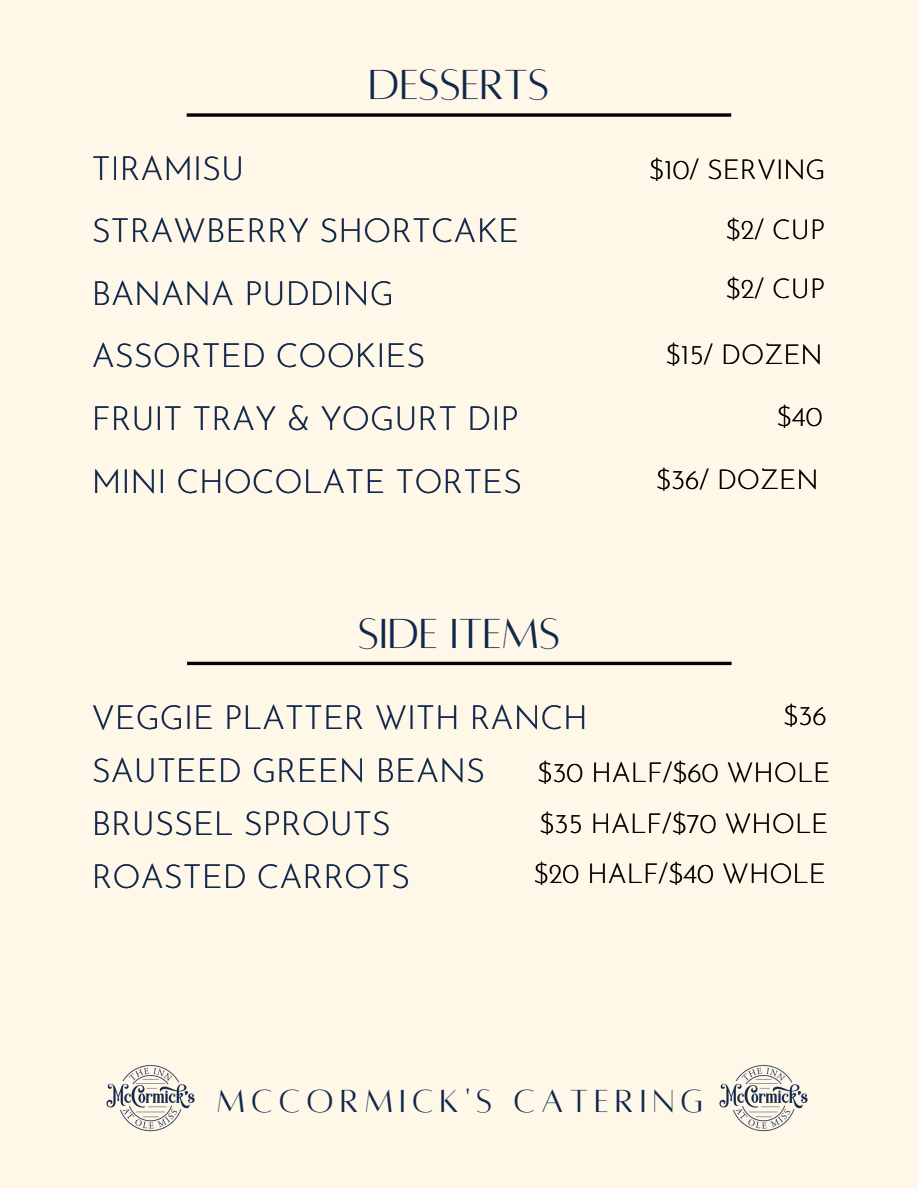
<style>
.page{position:relative;width:918px;height:1188px;background:#fff7e8}
.page>*{position:absolute;margin:0;border:0;box-sizing:border-box;transform-origin:0 0}
.t1{font:46.35px "Alta regular";color:#10284b}
.t2{font:35.25px "Alta regular";letter-spacing:.175em;color:#11284b}
.t3{font:300 32.7px "Josefin Sans";color:#11284b}
.t4{font:300 27px "Josefin Sans";color:#000}
</style>
<div class="page">
<img style="left:106px;top:1065px;width:89px;height:67px">
<img style="left:719px;top:1065px;width:89px;height:67px">
<svg style="left:187px;top:113px;width:544px;height:4px;background:#272623"></svg>
<hr style="left:187px;top:662px;width:545px;height:3px;background:#000">
<p class="t3" style="left:92px;top:155px;width:154px">TIRAMISU</p>
<p class="t1" style="left:369px;top:62px;width:182px">DESSERTS</p>
<p class="t3" style="left:92px;top:218px;width:429px">STRAWBERRY SHORTCAKE</p>
<p class="t3" style="left:92px;top:280px;width:304px">BANANA PUDDING</p>
<p class="t3" style="left:92px;top:343px;width:335px">ASSORTED COOKIES</p>
<p class="t3" style="left:92px;top:406px;width:428px">FRUIT TRAY &amp; YOGURT DIP</p>
<p class="t3" style="left:92px;top:468px;width:432px">MINI CHOCOLATE TORTES</p>
<p class="t1" style="left:359px;top:611px;width:203px">SIDE ITEMS</p>
<p class="t4" style="left:649px;top:158px;width:178px">$10/ SERVING</p>
<p class="t4" style="left:726px;top:218px;width:101px">$2/ CUP</p>
<p class="t4" style="left:726px;top:278px;width:101px">$2/ CUP</p>
<p class="t4" style="left:666px;top:343px;width:159px">$15/ DOZEN</p>
<p class="t4" style="left:777px;top:406px;width:47px">$40</p>
<p class="t4" style="left:656px;top:469px;width:164px">$36/ DOZEN</p>
<p class="t4" style="left:783px;top:704px;width:45px">$36</p>
<p class="t4" style="left:537px;top:762px;width:295px">$30 HALF/$60 WHOLE</p>
<p class="t4" style="left:539px;top:813px;width:291px">$35 HALF/$70 WHOLE</p>
<p class="t4" style="left:533px;top:863px;width:294px">$20 HALF/$40 WHOLE</p>
<p class="t3" style="left:92px;top:704px;width:498px">VEGGIE PLATTER WITH RANCH</p>
<p class="t3" style="left:92px;top:757px;width:395px">SAUTEED GREEN BEANS</p>
<p class="t3" style="left:92px;top:810px;width:301px">BRUSSEL SPROUTS</p>
<p class="t3" style="left:92px;top:863px;width:320px">ROASTED CARROTS</p>
<p class="t2" style="left:217px;top:1084px;width:488px">MCCORMICK'S CATERING</p>
</div>
